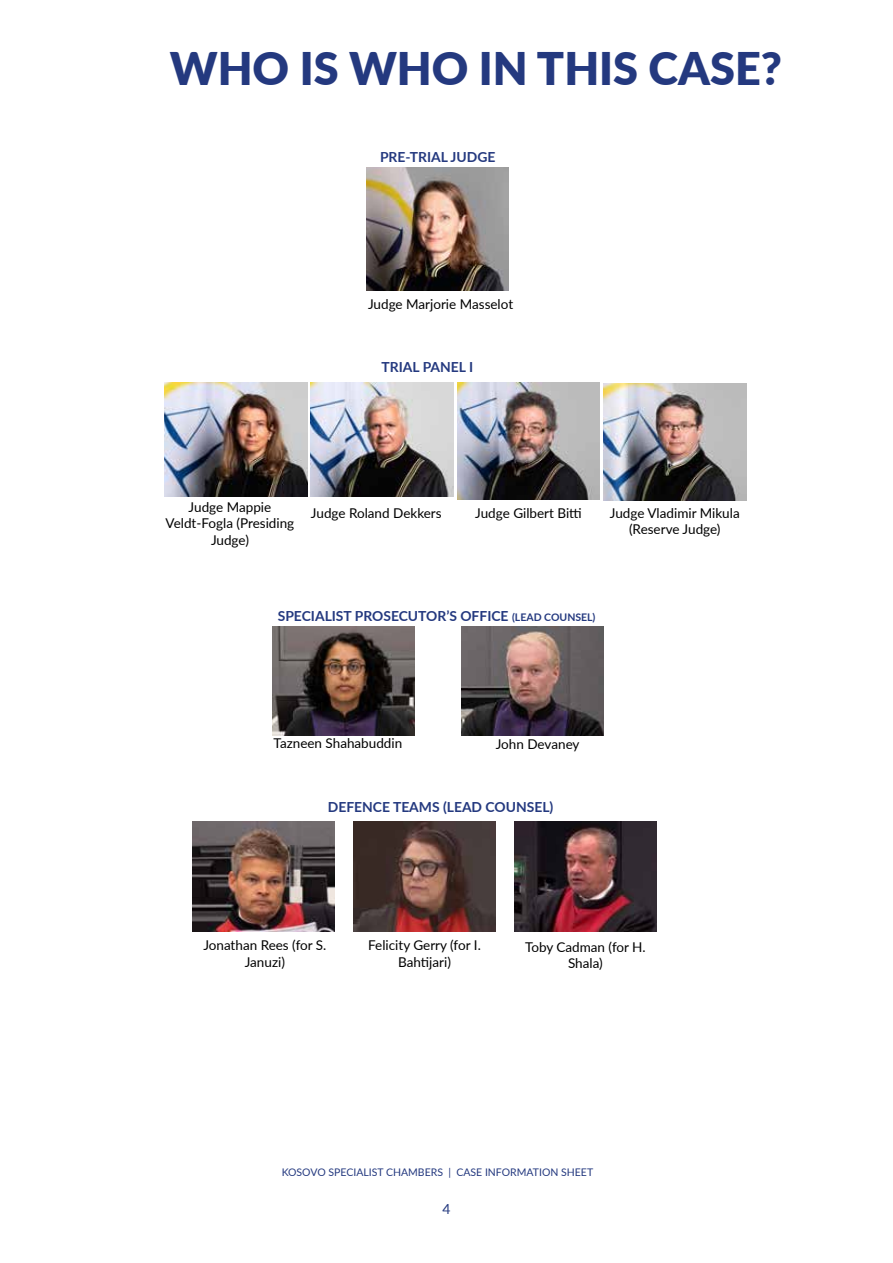
<style>
.page{position:relative;width:893px;height:1263px;background:#fff}
.page>*{position:absolute;margin:0;border:0;box-sizing:border-box;transform-origin:0 0}
.t1{font:900 45px "Lato";color:#24397f}
.t2{font:700 13.8px "Lato";color:#24397f}
.t3{font:13.8px "Lato";color:#24397f}
.t4{font:13.5px/16.2px "Lato";color:#000;text-align:center}
.t5{font:10.5px "Lato";color:#24397f}
.s1{font-size:10.5px}
</style>
<div class="page">
<img style="left:192px;top:821px;width:143px;height:111px">
<img style="left:353px;top:821px;width:143px;height:111px">
<img style="left:514px;top:821px;width:143px;height:111px">
<img style="left:366px;top:167px;width:143px;height:123px">
<img style="left:273px;top:626px;width:142px;height:109px">
<img style="left:165px;top:383px;width:142px;height:114px">
<img style="left:311px;top:383px;width:142px;height:114px">
<img style="left:457px;top:383px;width:143px;height:116px">
<img style="left:604px;top:383px;width:142px;height:118px">
<img style="left:461px;top:626px;width:143px;height:109px">
<h1 class="t1" style="left:170px;top:35px;width:614px">WHO IS WHO IN THIS CASE?</h1>
<p class="t2" style="left:380px;top:146px;width:117px">PRE-TRIAL JUDGE</p>
<p class="t4" style="left:368px;top:296px;width:147px">Judge Marjorie Masselot</p>
<p class="t2" style="left:382px;top:357px;width:93px">TRIAL PANEL I</p>
<p class="t4" style="left:166px;top:498px;width:130px">Judge Mappie<br>Veldt-Fogla (Presiding<br>Judge)</p>
<p class="t4" style="left:311px;top:504px;width:132px">Judge Roland Dekkers</p>
<p class="t4" style="left:475px;top:504px;width:108px">Judge Gilbert Bitti</p>
<p class="t4" style="left:610px;top:504px;width:131px">Judge Vladimir Mikula (Reserve Judge)</p>
<p class="t2" style="left:278px;top:606px;width:319px">SPECIALIST PROSECUTOR’S OFFICE <span class="s1">(LEAD COUNSEL)</span></p>
<p class="t4" style="left:274px;top:734px;width:130px">Tazneen Shahabuddin</p>
<p class="t4" style="left:496px;top:736px;width:85px">John Devaney</p>
<p class="t2" style="left:328px;top:797px;width:227px">DEFENCE TEAMS (LEAD COUNSEL)</p>
<p class="t4" style="left:203px;top:937px;width:125px">Jonathan Rees (for S.<br>Januzi)</p>
<p class="t4" style="left:368px;top:937px;width:114px">Felicity Gerry (for I.<br>Bahtijari)</p>
<p class="t4" style="left:525px;top:938px;width:122px">Toby Cadman (for H.<br>Shala)</p>
<p class="t5" style="left:282px;top:1164px;width:313px">KOSOVO SPECIALIST CHAMBERS | CASE INFORMATION SHEET</p>
<p class="t3" style="left:442px;top:1199px;width:10px">4</p>
</div>
